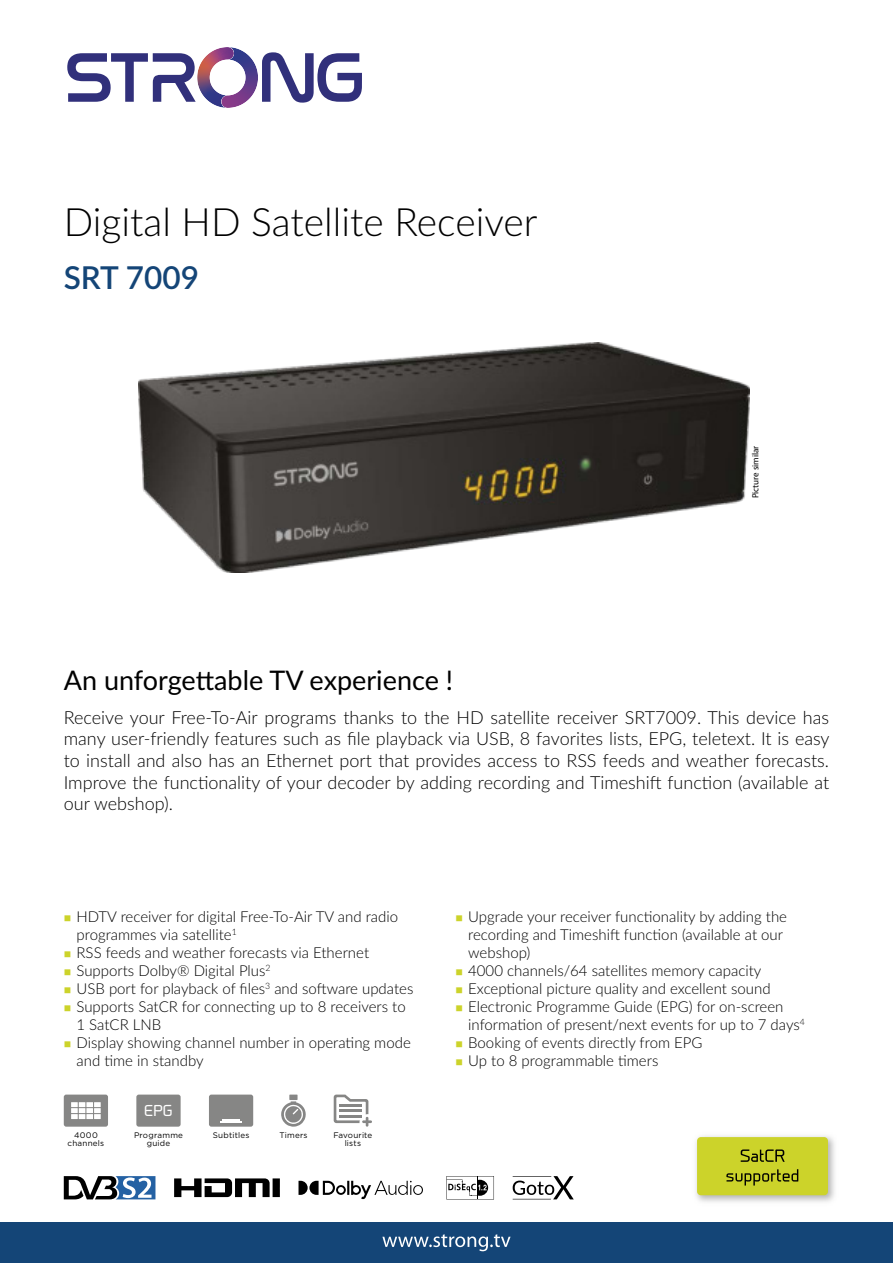
<style>
.page{position:relative;width:893px;height:1263px;background:#fff}
.page>*{position:absolute;margin:0;border:0;box-sizing:border-box;transform-origin:0 0}
.t1{font:300 39px "Lato";color:#000}
.t2{font:600 31.5px "Lato";color:#144577}
.t3{font:27px "Lato";color:#000}
.t4{font:300 18px/21.6px "Lato";color:#000;text-align:justify}
.t5{font:300 15px/18px "Lato";color:#000}
.t6{font:14.7px "Prime";color:#fff}
.t7{font:9px "Myriad Pro";color:#000}
.t8{font:8.1px/8.1px "Gotham";letter-spacing:.025em;color:#000;text-align:center}
.s1{color:#ccd32a}
</style>
<div class="page">
<div style="left:0;top:1222px;width:893px;height:41px;background:#144577"></div>
<svg style="left:382px;top:1234px;width:129px;height:17px"></svg>
<svg style="left:262px;top:52px;width:100px;height:51px"></svg>
<svg style="left:67px;top:47px;width:178px;height:61px"></svg>
<img style="left:139px;top:342px;width:610px;height:231px">
<svg style="left:64px;top:1094px;width:44px;height:33px"></svg>
<div style="left:136px;top:1094px;width:45px;height:33px;background:#868685;border-radius:2px"></div>
<div style="left:209px;top:1094px;width:44px;height:33px;background:#868685;border-radius:2px"></div>
<svg style="left:221px;top:1119px;width:21px;height:4px"></svg>
<svg style="left:281px;top:1094px;width:25px;height:33px"></svg>
<svg style="left:333px;top:1094px;width:39px;height:33px"></svg>
<hr style="left:339px;top:1109px;width:23px;height:3px;background:#868685">
<hr style="left:339px;top:1104px;width:23px;height:2px;background:#868685">
<hr style="left:339px;top:1115px;width:23px;height:2px;background:#868685">
<svg style="left:64px;top:1176px;width:91px;height:23px"></svg>
<svg style="left:174px;top:1178px;width:106px;height:19px"></svg>
<svg style="left:446px;top:1176px;width:48px;height:23px"></svg>
<svg style="left:513px;top:1176px;width:61px;height:23px"></svg>
<hr style="left:513px;top:1176px;width:38px;height:1px;background:#000">
<hr style="left:513px;top:1199px;width:38px;height:1px;background:#000">
<svg style="left:298px;top:1181px;width:125px;height:18px"></svg>
<img style="left:695px;top:1136px;width:140px;height:66px">
<div style="left:697px;top:1137px;width:131px;height:58px;background:#ccd32a;border-radius:4px"></div>
<svg style="left:741px;top:1149px;width:44px;height:13px"></svg>
<svg style="left:726px;top:1169px;width:72px;height:16px"></svg>
<h1 class="t1" style="left:64px;top:207px;width:475px">Digital HD Satellite Receiver</h1>
<h2 class="t2" style="left:64px;top:260px;width:137px">SRT 7009</h2>
<p class="t7" style="left:752px;top:498px;width:54px;rotate:-90deg">Picture similar</p>
<h3 class="t3" style="left:64px;top:661px;width:391px">An unforgettable TV experience !</h3>
<p class="t4" style="left:64px;top:706px;width:767px">Receive your Free-To-Air programs thanks to the HD satellite receiver SRT7009. This device has many user-friendly features such as file playback via USB, 8 favorites lists, EPG, teletext. It is easy to install and also has an Ethernet port that provides access to RSS feeds and weather forecasts.<br>Improve the functionality of your decoder by adding recording and Timeshift function (available at our webshop).</p>
<p class="t5" style="left:77px;top:909px;width:323px;text-indent:-13px"><span class="s1">■</span> HDTV receiver for digital Free-To-Air TV and radio programmes via satellite<sup>1</sup></p>
<p class="t5" style="left:64px;top:945px;width:307px"><span class="s1">■</span> RSS feeds and weather forecasts via Ethernet</p>
<p class="t5" style="left:64px;top:963px;width:208px"><span class="s1">■</span> Supports Dolby® Digital Plus<sup>2</sup></p>
<p class="t5" style="left:64px;top:979px;width:351px"><span class="s1">■</span> USB port for playback of files<sup>3</sup> and software updates</p>
<p class="t5" style="left:77px;top:997px;width:331px;text-indent:-13px"><span class="s1">■</span> Supports SatCR for connecting up to 8 receivers to<br>1 SatCR LNB</p>
<p class="t5" style="left:77px;top:1033px;width:336px;text-indent:-13px"><span class="s1">■</span> Display showing channel number in operating mode and time in standby</p>
<p class="t8" style="left:68px;top:1132px;width:38px">4000 channels</p>
<p class="t6" style="left:144px;top:1102px;width:30px">EPG</p>
<p class="t8" style="left:134px;top:1132px;width:50px">Programme guide</p>
<p class="t8" style="left:213px;top:1132px;width:38px">Subtitles</p>
<p class="t8" style="left:279px;top:1132px;width:30px">Timers</p>
<p class="t8" style="left:333px;top:1132px;width:41px">Favourite lists</p>
<p class="t5" style="left:468px;top:907px;width:320px;text-indent:-13px"><span class="s1">■</span> Upgrade your receiver functionality by adding the recording and Timeshift function (available at our webshop)</p>
<p class="t5" style="left:455px;top:963px;width:307px"><span class="s1">■</span> 4000 channels/64 satellites memory capacity</p>
<p class="t5" style="left:455px;top:979px;width:317px"><span class="s1">■</span> Exceptional picture quality and excellent sound</p>
<p class="t5" style="left:468px;top:997px;width:338px;text-indent:-13px"><span class="s1">■</span> Electronic Programme Guide (EPG) for on-screen information of present/next events for up to 7 days<sup>4</sup></p>
<p class="t5" style="left:455px;top:1035px;width:249px"><span class="s1">■</span> Booking of events directly from EPG</p>
<p class="t5" style="left:455px;top:1051px;width:204px"><span class="s1">■</span> Up to 8 programmable timers</p>
</div>
